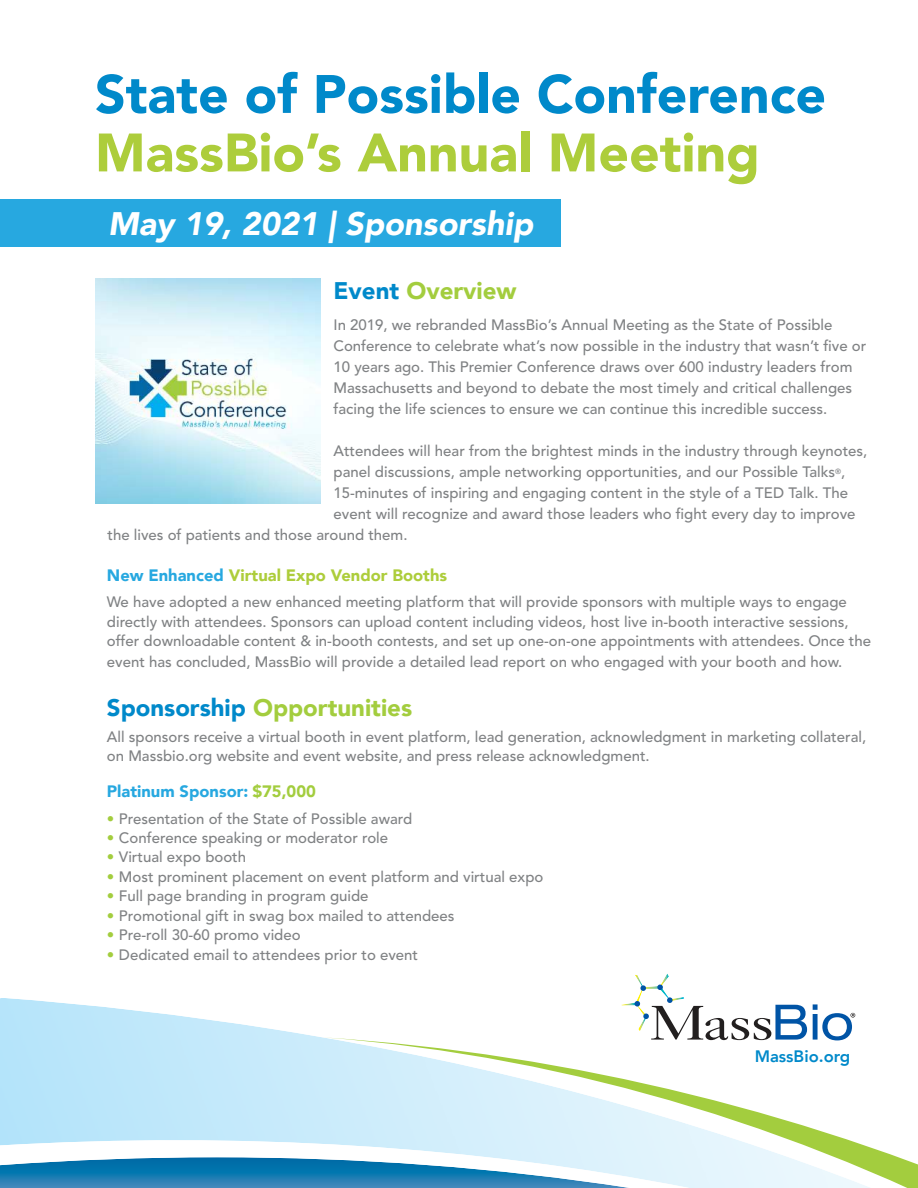
<style>
.page{position:relative;width:918px;height:1188px;background:#fff}
.page>*{position:absolute;margin:0;border:0;box-sizing:border-box;transform-origin:0 0}
.t1{font:900 53.55px "Avenir";color:#0089ca}
.t2{font:900 53.55px "Avenir";color:#adcd3b}
.t3{font:italic 900 32.55px "Avenir";color:#fff}
.t4{font:900 24px "Avenir";color:#a3cd3e}
.t5{font:900 16.5px "Avenir";color:#adcd3b}
.t6{font:900 16.5px "Avenir";color:#27a8e0}
.t7{font:800 16.5px "Avenir";color:#0089ca}
.t8{font:500 15px/21px "Avenir LT Std";color:#808284}
.s1{color:#0089ca}
.s2{color:#27a8e0}
.s3{color:#a3cd3e}
</style>
<div class="page">
<div style="left:0;top:199px;width:561px;height:48px;background:#27a8e0"></div>
<img style="left:0;top:1157px;width:323px;height:31px">
<svg style="left:323px;top:1037px;width:595px;height:151px"></svg>
<img style="left:621px;top:1002px;width:13px;height:4px">
<img style="left:638px;top:986px;width:30px;height:11px">
<svg style="left:657px;top:974px;width:12px;height:16px"></svg>
<svg style="left:635px;top:975px;width:11px;height:16px"></svg>
<svg style="left:652px;top:1046px;width:199px;height:5px"></svg>
<svg style="left:634px;top:997px;width:173px;height:43px"></svg>
<svg style="left:813px;top:1004px;width:42px;height:36px"></svg>
<img style="left:95px;top:278px;width:225px;height:225px">
<h1 class="t1" style="left:95px;top:71px;width:733px">State of Possible Conference</h1>
<h1 class="t2" style="left:95px;top:129px;width:666px">MassBio’s Annual Meeting</h1>
<h2 class="t3" style="left:108px;top:210px;width:427px">May 19, 2021 | Sponsorship</h2>
<h3 class="t4" style="left:334px;top:280px;width:185px"><span class="s1">Event</span> Overview</h3>
<p class="t8" style="left:334px;top:316px;width:534px">In 2019, we rebranded MassBio’s Annual Meeting as the State of Possible Conference to celebrate what’s now possible in the industry that wasn’t five or 10 years ago. This Premier Conference draws over 600 industry leaders from Massachusetts and beyond to debate the most timely and critical challenges facing the life sciences to ensure we can continue this incredible success.</p>
<p class="t8" style="left:334px;top:442px;width:535px">Attendees will hear from the brightest minds in the industry through keynotes,</p>
<p class="t8" style="left:334px;top:463px;width:513px">panel discussions, ample networking opportunities, and our Possible Talks<sup>®</sup>,</p>
<p class="t8" style="left:334px;top:484px;width:516px">15-minutes of inspiring and engaging content in the style of a TED Talk. The</p>
<p class="t8" style="left:334px;top:505px;width:524px">event will recognize and award those leaders who fight every day to improve</p>
<p class="t8" style="left:107px;top:526px;width:302px">the lives of patients and those around them.</p>
<p class="t5" style="left:107px;top:568px;width:342px"><span class="s2">New Enhanced</span> Virtual Expo Vendor Booths</p>
<p class="t8" style="left:107px;top:594px;width:766px;line-height:19.4px">We have adopted a new enhanced meeting platform that will provide sponsors with multiple ways to engage directly with attendees. Sponsors can upload content including videos, host live in-booth interactive sessions, offer downloadable content &amp; in-booth contests, and set up one-on-one appointments with attendees. Once the</p>
<p class="t8" style="left:107px;top:653px;width:737px">event has concluded, MassBio will provide a detailed lead report on who engaged with your booth and how.</p>
<h3 class="t4" style="left:107px;top:697px;width:307px"><span class="s1">Sponsorship</span> Opportunities</h3>
<p class="t8" style="left:107px;top:729px;width:761px;line-height:19.5px">All sponsors receive a virtual booth in event platform, lead generation, acknowledgment in marketing collateral, on Massbio.org website and event website, and press release acknowledgment.</p>
<p class="t6" style="left:107px;top:784px;width:211px">Platinum Sponsor: <span class="s3">$75,000</span></p>
<p class="t8" style="left:107px;top:809px;width:307px"><span class="s3">•</span> Presentation of the State of Possible award</p>
<p class="t8" style="left:107px;top:829px;width:283px"><span class="s3">•</span> Conference speaking or moderator role</p>
<p class="t8" style="left:107px;top:848px;width:141px"><span class="s3">•</span> Virtual expo booth</p>
<p class="t8" style="left:107px;top:868px;width:438px"><span class="s3">•</span> Most prominent placement on event platform and virtual expo</p>
<p class="t8" style="left:107px;top:887px;width:263px"><span class="s3">•</span> Full page branding in program guide</p>
<p class="t8" style="left:107px;top:907px;width:349px"><span class="s3">•</span> Promotional gift in swag box mailed to attendees</p>
<p class="t8" style="left:107px;top:926px;width:195px"><span class="s3">•</span> Pre-roll 30-60 promo video</p>
<p class="t8" style="left:107px;top:945px;width:313px"><span class="s3">•</span> Dedicated email to attendees prior to event</p>
<p class="t7" style="left:755px;top:1050px;width:97px">MassBio.org</p>
</div>
